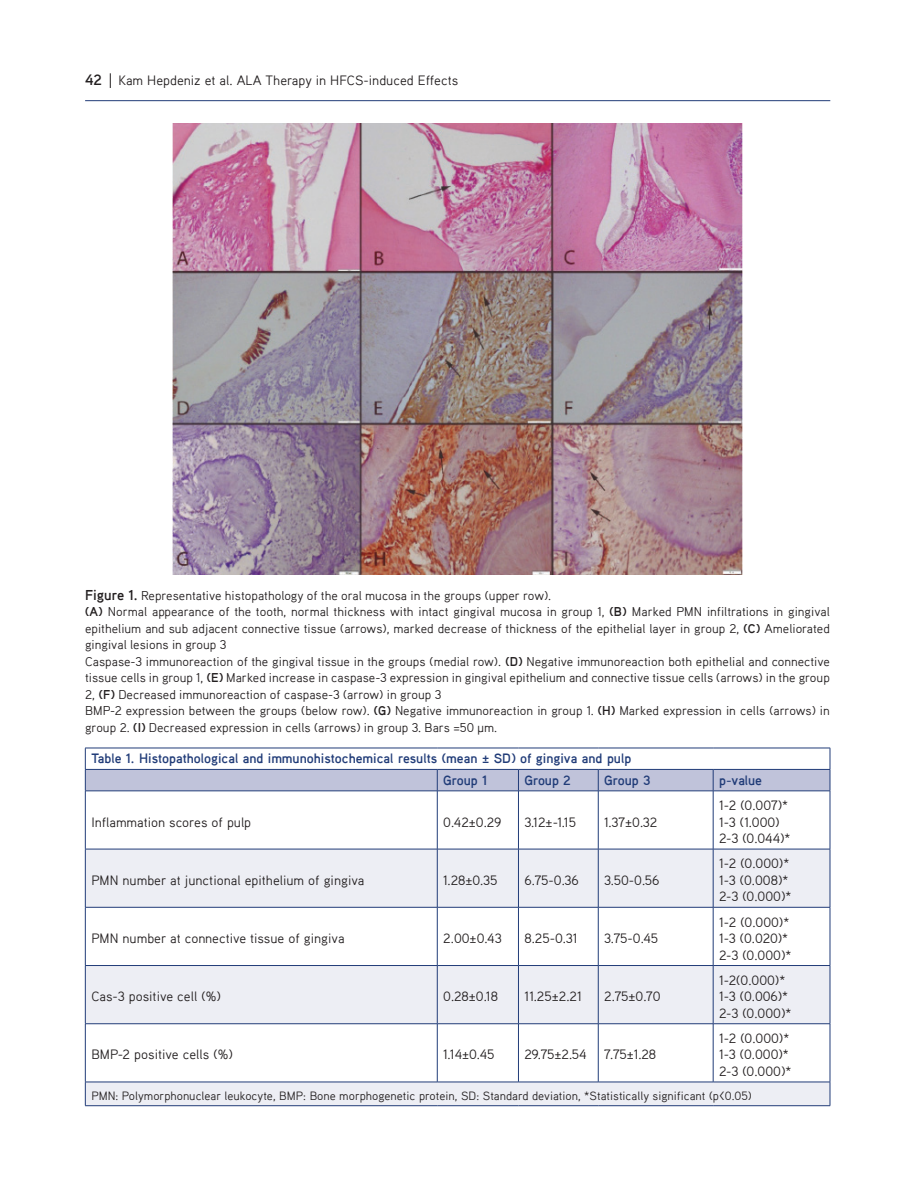
<style>
.page{position:relative;width:915px;height:1191px;background:#fff}
.page>*{position:absolute;margin:0;border:0;box-sizing:border-box;transform-origin:0 0}
.TABLO-YAZI{font:13.5px "Aaux Pro";color:#231f20}
.TABLO-BASLIK{font:700 13.5px "Aaux Pro";color:#213c78}
.TABLO-ARA{font:700 13.5px "Aaux Pro";letter-spacing:-.005em;color:#213c78}
.RESİM_ALTI{font:12.75px/16.5px "Aaux Pro";color:#231f20;text-align:justify}
.TABLO-ALTI{font:12px "Aaux Pro";color:#231f20}
.s1{font-weight:700;font-size:15px}
.s2{font-weight:700;font-size:14.25px}
.s3{font-weight:700}
</style>
<div class="page">
<svg style="left:110px;top:73px;width:1px;height:15px"></svg>
<hr style="left:85px;top:100px;width:745px;height:1px;background:#213c78">
<img style="left:173px;top:123px;width:568px;height:451px">
<svg style="left:86px;top:791px;width:743px;height:58px"></svg>
<svg style="left:86px;top:850px;width:743px;height:255px;fill:#edeef4"></svg>
<hr style="left:437px;top:791px;width:1px;height:58px;background:#213c78">
<hr style="left:518px;top:791px;width:1px;height:58px;background:#213c78">
<hr style="left:597px;top:791px;width:1px;height:58px;background:#213c78">
<hr style="left:712px;top:791px;width:1px;height:58px;background:#213c78">
<hr style="left:437px;top:907px;width:1px;height:58px;background:#213c78">
<hr style="left:518px;top:907px;width:1px;height:58px;background:#213c78">
<hr style="left:597px;top:907px;width:1px;height:58px;background:#213c78">
<hr style="left:712px;top:907px;width:1px;height:58px;background:#213c78">
<hr style="left:437px;top:1024px;width:1px;height:57px;background:#213c78">
<hr style="left:518px;top:1024px;width:1px;height:57px;background:#213c78">
<hr style="left:597px;top:1024px;width:1px;height:57px;background:#213c78">
<hr style="left:712px;top:1024px;width:1px;height:57px;background:#213c78">
<hr style="left:437px;top:849px;width:1px;height:58px;background:#213c78">
<hr style="left:518px;top:849px;width:1px;height:58px;background:#213c78">
<hr style="left:597px;top:849px;width:1px;height:58px;background:#213c78">
<hr style="left:712px;top:849px;width:1px;height:58px;background:#213c78">
<hr style="left:437px;top:965px;width:1px;height:58px;background:#213c78">
<hr style="left:518px;top:965px;width:1px;height:58px;background:#213c78">
<hr style="left:597px;top:965px;width:1px;height:58px;background:#213c78">
<hr style="left:712px;top:965px;width:1px;height:58px;background:#213c78">
<svg style="left:829px;top:1082px;width:1px;height:23px"></svg>
<hr style="left:85px;top:791px;width:1px;height:58px;background:#213c78">
<hr style="left:829px;top:791px;width:1px;height:58px;background:#213c78">
<hr style="left:85px;top:907px;width:1px;height:58px;background:#213c78">
<hr style="left:829px;top:907px;width:1px;height:58px;background:#213c78">
<hr style="left:85px;top:1024px;width:1px;height:57px;background:#213c78">
<hr style="left:829px;top:1024px;width:1px;height:57px;background:#213c78">
<hr style="left:85px;top:747px;width:352px;height:1px;background:#213c78">
<hr style="left:437px;top:747px;width:81px;height:1px;background:#213c78">
<hr style="left:518px;top:747px;width:80px;height:1px;background:#213c78">
<hr style="left:598px;top:747px;width:115px;height:1px;background:#213c78">
<hr style="left:713px;top:747px;width:116px;height:1px;background:#213c78">
<svg style="left:85px;top:748px;width:745px;height:43px"></svg>
<hr style="left:85px;top:849px;width:352px;height:1px;background:#213c78">
<hr style="left:437px;top:849px;width:81px;height:1px;background:#213c78">
<hr style="left:518px;top:849px;width:80px;height:1px;background:#213c78">
<hr style="left:598px;top:849px;width:115px;height:1px;background:#213c78">
<hr style="left:713px;top:849px;width:116px;height:1px;background:#213c78">
<hr style="left:85px;top:907px;width:352px;height:1px;background:#213c78">
<hr style="left:437px;top:907px;width:81px;height:1px;background:#213c78">
<hr style="left:518px;top:907px;width:80px;height:1px;background:#213c78">
<hr style="left:598px;top:907px;width:115px;height:1px;background:#213c78">
<hr style="left:713px;top:907px;width:116px;height:1px;background:#213c78">
<hr style="left:85px;top:849px;width:1px;height:58px;background:#213c78">
<hr style="left:829px;top:849px;width:1px;height:58px;background:#213c78">
<hr style="left:85px;top:965px;width:352px;height:1px;background:#213c78">
<hr style="left:437px;top:965px;width:81px;height:1px;background:#213c78">
<hr style="left:518px;top:965px;width:80px;height:1px;background:#213c78">
<hr style="left:598px;top:965px;width:115px;height:1px;background:#213c78">
<hr style="left:713px;top:965px;width:116px;height:1px;background:#213c78">
<hr style="left:85px;top:1023px;width:352px;height:1px;background:#213c78">
<hr style="left:437px;top:1023px;width:81px;height:1px;background:#213c78">
<hr style="left:518px;top:1023px;width:80px;height:1px;background:#213c78">
<hr style="left:598px;top:1023px;width:115px;height:1px;background:#213c78">
<hr style="left:713px;top:1023px;width:116px;height:1px;background:#213c78">
<hr style="left:85px;top:965px;width:1px;height:58px;background:#213c78">
<hr style="left:829px;top:965px;width:1px;height:58px;background:#213c78">
<hr style="left:85px;top:1081px;width:352px;height:1px;background:#213c78">
<hr style="left:437px;top:1081px;width:81px;height:1px;background:#213c78">
<hr style="left:518px;top:1081px;width:80px;height:1px;background:#213c78">
<hr style="left:598px;top:1081px;width:115px;height:1px;background:#213c78">
<hr style="left:713px;top:1081px;width:116px;height:1px;background:#213c78">
<svg style="left:85px;top:1082px;width:1px;height:23px"></svg>
<hr style="left:85px;top:1105px;width:352px;height:1px;background:#213c78">
<hr style="left:437px;top:1105px;width:81px;height:1px;background:#213c78">
<hr style="left:518px;top:1105px;width:80px;height:1px;background:#213c78">
<hr style="left:598px;top:1105px;width:115px;height:1px;background:#213c78">
<hr style="left:713px;top:1105px;width:116px;height:1px;background:#213c78">
<p class="TABLO-YAZI" style="left:85px;top:72px;width:374px"><span class="s1">42</span> Kam Hepdeniz et al. ALA Therapy in HFCS-induced Effects</p>
<p class="RESİM_ALTI" style="left:85px;top:587px;width:467px"><span class="s2">Figure 1.</span> Representative histopathology of the oral mucosa in the groups (upper row).</p>
<p class="RESİM_ALTI" style="left:85px;top:603px;width:746px"><span class="s3">(A)</span> Normal appearance of the tooth, normal thickness with intact gingival mucosa in group 1, <span class="s3">(B)</span> Marked PMN infiltrations in gingival epithelium and sub adjacent connective tissue (arrows), marked decrease of thickness of the epithelial layer in group 2, <span class="s3">(C)</span> Ameliorated gingival lesions in group 3</p>
<p class="RESİM_ALTI" style="left:85px;top:653px;width:746px">Caspase-3 immunoreaction of the gingival tissue in the groups (medial row). <span class="s3">(D)</span> Negative immunoreaction both epithelial and connective tissue cells in group 1, <span class="s3">(E)</span> Marked increase in caspase-3 expression in gingival epithelium and connective tissue cells (arrows) in the group 2, <span class="s3">(F)</span> Decreased immunoreaction of caspase-3 (arrow) in group 3</p>
<p class="RESİM_ALTI" style="left:85px;top:702px;width:746px">BMP-2 expression between the groups (below row). <span class="s3">(G)</span> Negative immunoreaction in group 1. <span class="s3">(H)</span> Marked expression in cells (arrows) in group 2. <span class="s3">(I)</span> Decreased expression in cells (arrows) in group 3. Bars =50 µm.</p>
<p class="TABLO-BASLIK" style="left:91px;top:750px;width:541px">Table 1. Histopathological and immunohistochemical results (mean ± SD) of gingiva and pulp</p>
<p class="TABLO-ARA" style="left:443px;top:771px;width:46px">Group 1</p>
<p class="TABLO-ARA" style="left:524px;top:771px;width:48px">Group 2</p>
<p class="TABLO-ARA" style="left:604px;top:771px;width:48px">Group 3</p>
<p class="TABLO-ARA" style="left:719px;top:771px;width:44px">p-value</p>
<p class="TABLO-YAZI" style="left:91px;top:813px;width:161px">Inflammation scores of pulp</p>
<p class="TABLO-YAZI" style="left:443px;top:813px;width:59px">0.42±0.29</p>
<p class="TABLO-YAZI" style="left:524px;top:813px;width:53px">3.12±-1.15</p>
<p class="TABLO-YAZI" style="left:604px;top:813px;width:55px">1.37±0.32</p>
<p class="TABLO-YAZI" style="left:719px;top:797px;width:70px">1-2 (0.007)*</p>
<p class="TABLO-YAZI" style="left:719px;top:813px;width:62px">1-3 (1.000)</p>
<p class="TABLO-YAZI" style="left:719px;top:830px;width:73px">2-3 (0.044)*</p>
<p class="TABLO-YAZI" style="left:91px;top:871px;width:275px">PMN number at junctional epithelium of gingiva</p>
<p class="TABLO-YAZI" style="left:443px;top:871px;width:56px">1.28±0.35</p>
<p class="TABLO-YAZI" style="left:524px;top:871px;width:56px">6.75-0.36</p>
<p class="TABLO-YAZI" style="left:604px;top:871px;width:57px">3.50-0.56</p>
<p class="TABLO-YAZI" style="left:91px;top:929px;width:255px">PMN number at connective tissue of gingiva</p>
<p class="TABLO-YAZI" style="left:443px;top:929px;width:60px">2.00±0.43</p>
<p class="TABLO-YAZI" style="left:524px;top:929px;width:55px">8.25-0.31</p>
<p class="TABLO-YAZI" style="left:604px;top:929px;width:55px">3.75-0.45</p>
<p class="TABLO-YAZI" style="left:91px;top:988px;width:131px">Cas-3 positive cell (%)</p>
<p class="TABLO-YAZI" style="left:443px;top:988px;width:56px">0.28±0.18</p>
<p class="TABLO-YAZI" style="left:524px;top:988px;width:59px">11.25±2.21</p>
<p class="TABLO-YAZI" style="left:604px;top:988px;width:58px">2.75±0.70</p>
<p class="TABLO-YAZI" style="left:719px;top:855px;width:72px">1-2 (0.000)*</p>
<p class="TABLO-YAZI" style="left:719px;top:871px;width:71px">1-3 (0.008)*</p>
<p class="TABLO-YAZI" style="left:719px;top:888px;width:74px">2-3 (0.000)*</p>
<p class="TABLO-YAZI" style="left:719px;top:913px;width:72px">1-2 (0.000)*</p>
<p class="TABLO-YAZI" style="left:719px;top:929px;width:70px">1-3 (0.020)*</p>
<p class="TABLO-YAZI" style="left:719px;top:946px;width:74px">2-3 (0.000)*</p>
<p class="TABLO-YAZI" style="left:719px;top:971px;width:68px">1-2(0.000)*</p>
<p class="TABLO-YAZI" style="left:719px;top:988px;width:70px">1-3 (0.006)*</p>
<p class="TABLO-YAZI" style="left:719px;top:1004px;width:74px">2-3 (0.000)*</p>
<p class="TABLO-YAZI" style="left:719px;top:1029px;width:72px">1-2 (0.000)*</p>
<p class="TABLO-YAZI" style="left:719px;top:1046px;width:71px">1-3 (0.000)*</p>
<p class="TABLO-YAZI" style="left:719px;top:1062px;width:74px">2-3 (0.000)*</p>
<p class="TABLO-ALTI" style="left:91px;top:1088px;width:661px">PMN: Polymorphonuclear leukocyte, BMP: Bone morphogenetic protein, SD: Standard deviation, *Statistically significant (p&lt;0.05)</p>
<p class="TABLO-YAZI" style="left:91px;top:1046px;width:143px">BMP-2 positive cells (%)</p>
<p class="TABLO-YAZI" style="left:443px;top:1046px;width:53px">1.14±0.45</p>
<p class="TABLO-YAZI" style="left:524px;top:1046px;width:64px">29.75±2.54</p>
<p class="TABLO-YAZI" style="left:604px;top:1046px;width:53px">7.75±1.28</p>
</div>
